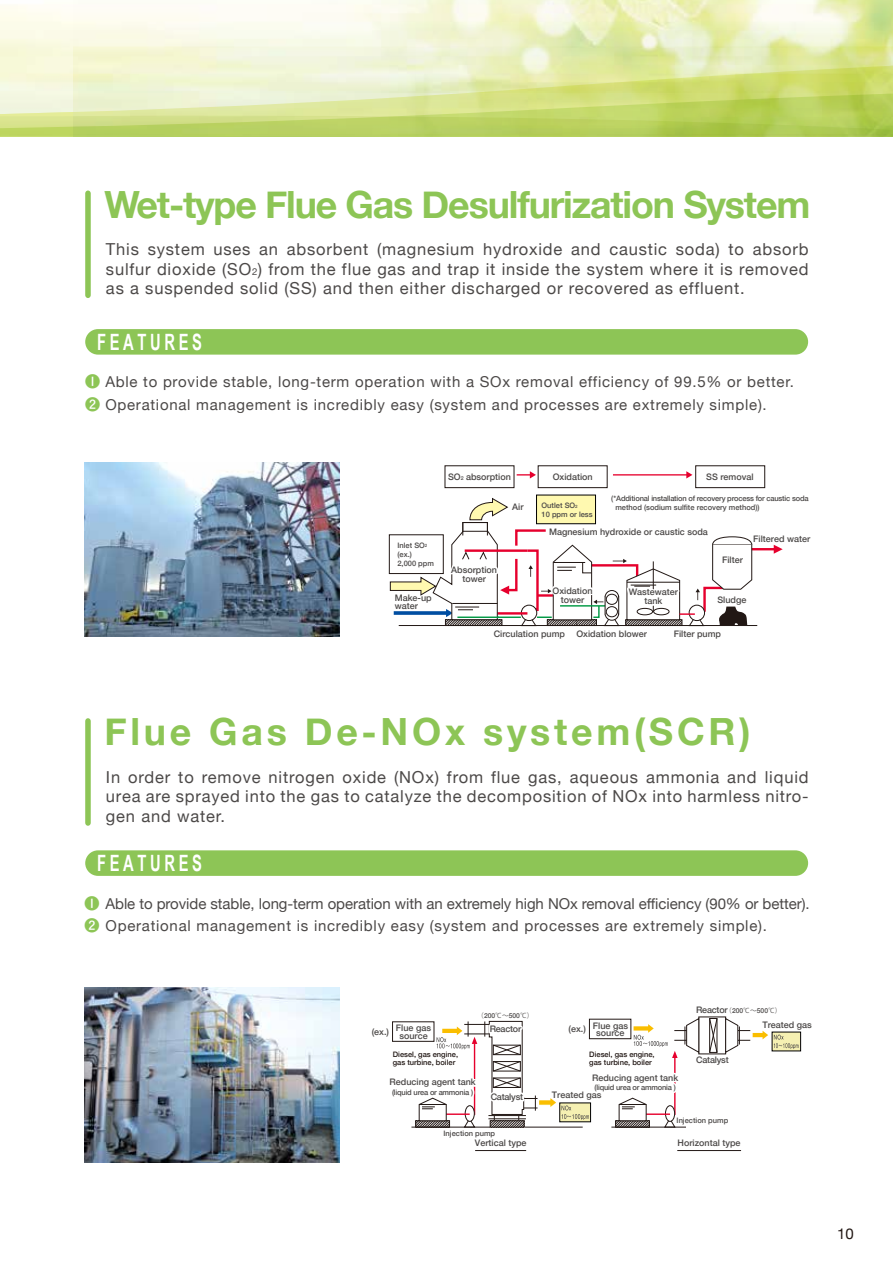
<style>
.page{position:relative;width:893px;height:1263px;background:#fff}
.page>*{position:absolute;margin:0;border:0;box-sizing:border-box;transform-origin:0 0}
.t1{font:700 37.5px "Helvetica Neue";letter-spacing:-.03em;color:#8dc556}
.t2{font:700 37.5px "Helvetica Neue";letter-spacing:.1em;color:#8dc556}
.t3{font:700 22.5px "Arial Narrow";letter-spacing:.2em;color:#fff;scale:.8 1}
.t4{font:16.5px/19.5px "Helvetica Neue";letter-spacing:.05em;color:#4c4948;text-align:justify}
.t5{font:15px/22.5px "Helvetica Neue";letter-spacing:-.005em;color:#4c4948}
.t6{font:15px/22.5px "Helvetica Neue";letter-spacing:.05em;color:#4c4948}
.t7{font:15px "Helvetica Neue";color:#221815}
.t8{font:10.05px "Hira Kaku Pro W6";color:#4c4948}
.t9{font:500 9px/9px "Helvetica Neue";color:#4c4948}
.t10{font:500 9px "Helvetica Neue";letter-spacing:-.025em;color:#4c4948}
.t11{font:500 7.5px/9px "Helvetica Neue";letter-spacing:-.01em;color:#4c4948}
.t12{font:500 7.5px/8.2px "Helvetica Neue";color:#221815}
.t13{font:500 6.75px "Helvetica Neue";color:#4c4948}
.s1{font-size:9.6px}
.s2{font-family:"Koburina Go Std N W6";color:#8dc556}
.s3{font-size:4.35px}
.s4{font-size:5.25px}
.s5{font-family:"Koz Go Pro";font-weight:400}
</style>
<div class="page">
<div style="left:85px;top:329px;width:723px;height:26px;background:#8dc556;border-radius:13px"></div>
<svg style="left:469px;top:497px;width:39px;height:23px"></svg>
<div style="left:536px;top:495px;width:60px;height:29px;background:#fff9b0;border:1px solid #000"></div>
<svg style="left:517px;top:471px;width:19px;height:7px"></svg>
<svg style="left:613px;top:471px;width:79px;height:7px"></svg>
<hr style="left:399px;top:625px;width:358px;height:1px;background:#221815">
<div style="left:462px;top:522px;width:26px;height:14px;border:1px solid #221815"></div>
<hr style="left:750px;top:548px;width:26px;height:2px;background:#e6002d">
<svg style="left:774px;top:545px;width:9px;height:9px"></svg>
<div style="left:445px;top:465px;width:69px;height:23px;background:#fff;border:1px solid #221815"></div>
<div style="left:538px;top:465px;width:70px;height:23px;background:#fff;border:1px solid #221815"></div>
<div style="left:695px;top:465px;width:70px;height:23px;background:#fff;border:1px solid #221815"></div>
<svg style="left:390px;top:528px;width:362px;height:99px"></svg>
<div style="left:389px;top:534px;width:55px;height:40px;background:#fff;border:1px solid #221815"></div>
<svg style="left:772px;top:1032px;width:29px;height:19px"></svg>
<svg style="left:774px;top:1035px;width:24px;height:14px"></svg>
<hr style="left:475px;top:1150px;width:51px;height:1px;background:#221815">
<hr style="left:677px;top:1150px;width:64px;height:1px;background:#221815">
<svg style="left:709px;top:1017px;width:9px;height:36px"></svg>
<svg style="left:725px;top:1017px;width:43px;height:36px"></svg>
<svg style="left:392px;top:1017px;width:308px;height:111px"></svg>
<div style="left:85px;top:191px;width:6px;height:107px;background:#8dc556;border-radius:3px"></div>
<div style="left:85px;top:850px;width:723px;height:26px;background:#8dc556;border-radius:13px"></div>
<div style="left:85px;top:718px;width:6px;height:108px;background:#8dc556;border-radius:3px"></div>
<img style="left:84px;top:463px;width:255px;height:174px">
<img style="left:84px;top:988px;width:255px;height:174px">
<div style="left:0;top:46px;width:74px;height:40px;background:#f7f9da"></div>
<svg style="left:0;top:86px;width:74px;height:50px"></svg>
<img style="left:74px;top:0;width:819px;height:136px">
<h1 class="t1" style="left:104px;top:175px;width:707px">Wet-type Flue Gas Desulfurization System</h1>
<p class="t4" style="left:106px;top:240px;width:704px">This system uses an absorbent (magnesium hydroxide and caustic soda) to absorb sulfur dioxide (SO<span class="s1">2</span>) from the flue gas and trap it inside the system where it is removed as a suspended solid (SS) and then either discharged or recovered as effluent.</p>
<h2 class="t3" style="left:97px;top:325px;width:132px">FEATURES</h2>
<p class="t6" style="left:85px;top:372px;width:710px"><span class="s2">❶</span> Able to provide stable, long-term operation with a SOx removal efficiency of 99.5% or better.<br><span class="s2">❷</span> Operational management is incredibly easy (system and processes are extremely simple).</p>
<p class="t11" style="left:397px;top:540px;width:38px">Inlet SO<span class="s3">2 </span>(ex.)<br>2,000 ppm</p>
<p class="t9" style="left:395px;top:594px;width:39px;line-height:7.5px">Make-up water</p>
<p class="t9" style="left:448px;top:472px;width:64px">SO<span class="s4">2</span> absorption</p>
<p class="t9" style="left:512px;top:502px;width:13px">Air</p>
<p class="t9" style="left:451px;top:564px;width:47px;text-align:center">Absorption tower</p>
<p class="t9" style="left:553px;top:472px;width:42px">Oxidation</p>
<p class="t9" style="left:706px;top:472px;width:49px">SS removal</p>
<p class="t11" style="left:542px;top:500px;width:53px">Outlet SO<span class="s3">2<br></span>10 ppm or less</p>
<p class="t11" style="left:615px;top:494px;width:195px;text-indent:-4px">(*Additional installation of recovery process for caustic soda method (sodium sulfite recovery method))</p>
<p class="t9" style="left:549px;top:526px;width:160px">Magnesium hydroxide or caustic soda</p>
<p class="t9" style="left:722px;top:555px;width:22px">Filter</p>
<p class="t9" style="left:753px;top:533px;width:59px">Filtered water</p>
<p class="t9" style="left:553px;top:585px;width:42px;text-align:center">Oxidation tower</p>
<p class="t9" style="left:576px;top:628px;width:72px">Oxidation blower</p>
<p class="t9" style="left:631px;top:587px;width:48px;text-indent:-3px">Wastewater<sup>排水</sup>tank</p>
<p class="t8" style="left:650px;top:587px;width:30px">タンク</p>
<p class="t9" style="left:674px;top:628px;width:49px">Filter pump</p>
<p class="t9" style="left:717px;top:595px;width:31px">Sludge</p>
<p class="t9" style="left:494px;top:628px;width:73px">Circulation pump</p>
<h1 class="t2" style="left:104px;top:703px;width:648px">Flue Gas De-NOx system(SCR)</h1>
<p class="t4" style="left:106px;top:768px;width:704px">In order to remove nitrogen oxide (NOx) from flue gas, aqueous ammonia and liquid urea are sprayed into the gas to catalyze the decomposition of NOx into harmless nitro&shy;gen and water.</p>
<h2 class="t3" style="left:97px;top:846px;width:132px">FEATURES</h2>
<p class="t5" style="left:85px;top:893px;width:727px"><span class="s2">❶</span> Able to provide stable, long-term operation with an extremely high NOx removal efficiency (90% or better).<br><span class="s2">❷</span> Operational management is incredibly easy (system and processes are extremely simple).</p>
<p class="t13" style="left:477px;top:1010px;width:58px"><span class="s5">（</span>200<span class="s5">℃～</span>500<span class="s5">℃）</span></p>
<p class="t9" style="left:593px;top:1020px;width:37px">Flue gas</p>
<p class="t9" style="left:396px;top:1023px;width:37px">Flue gas</p>
<p class="t9" style="left:568px;top:1024px;width:19px">(ex.)</p>
<p class="t9" style="left:399px;top:1030px;width:30px">source</p>
<p class="t10" style="left:490px;top:1022px;width:33px">Reactor</p>
<p class="t9" style="left:372px;top:1026px;width:19px">(ex.)</p>
<p class="t9" style="left:596px;top:1028px;width:30px">source</p>
<p class="t12" style="left:393px;top:1049px;width:67px">Diesel, gas engine, gas turbine, boiler</p>
<p class="t12" style="left:589px;top:1049px;width:67px">Diesel, gas engine, gas turbine, boiler</p>
<p class="t9" style="left:390px;top:1077px;width:88px">Reducing agent tank</p>
<p class="t11" style="left:392px;top:1087px;width:83px">(liquid urea or ammonia )</p>
<p class="t10" style="left:491px;top:1089px;width:34px">Catalyst</p>
<p class="t9" style="left:592px;top:1072px;width:88px">Reducing agent tank</p>
<p class="t11" style="left:595px;top:1082px;width:83px">(liquid urea or ammonia )</p>
<p class="t9" style="left:552px;top:1089px;width:51px">Treated gas</p>
<p class="t10" style="left:696px;top:1002px;width:33px">Reactor</p>
<p class="t13" style="left:725px;top:1005px;width:58px"><span class="s5">（</span>200<span class="s5">℃～</span>500<span class="s5">℃）</span></p>
<p class="t10" style="left:696px;top:1052px;width:34px">Catalyst</p>
<p class="t9" style="left:762px;top:1019px;width:51px">Treated gas</p>
<p class="t11" style="left:444px;top:1128px;width:53px">Injection pump</p>
<p class="t9" style="left:475px;top:1138px;width:53px">Vertical type</p>
<p class="t11" style="left:677px;top:1115px;width:53px">Injection pump</p>
<p class="t9" style="left:678px;top:1138px;width:65px">Horizontal type</p>
<p class="t7" style="left:837px;top:1222px;width:18px">10</p>
</div>
